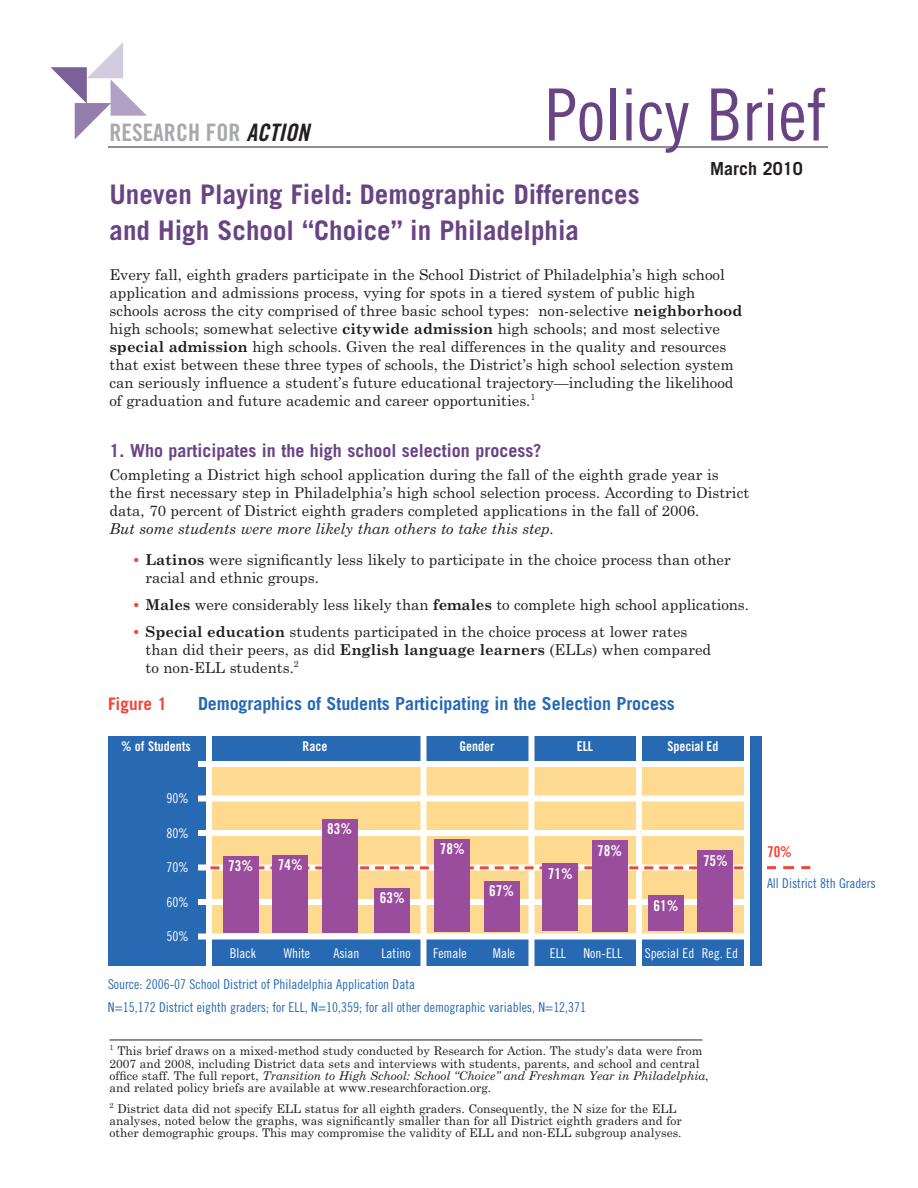
<style>
.page{position:relative;width:918px;height:1188px;background:#fff}
.page>*{position:absolute;margin:0;border:0;box-sizing:border-box;transform-origin:0 0}
.t1{font:72px "Trade Gothic Cond Eighteen";color:#684485}
.t2{font:700 27px/36px "Trade Gothic";color:#684485}
.t3{font:24px "Trade Gothic Bold Cond Twenty";color:#a8a9ad}
.t4{font:700 18px "Trade Gothic";letter-spacing:-.005em;color:#2869b3}
.t5{font:700 18px "Trade Gothic";color:#684485}
.t6{font:700 18px "Trade Gothic";color:#231f20}
.t7{font:700 17.25px "Trade Gothic";color:#ef4637}
.t8{font:15px/18px "Century Schoolbook";color:#231f20}
.t9{font:italic 15px "Century Schoolbook";color:#231f20}
.t10{font:15px "Trade Gothic Bold Cond Twenty";color:#fff}
.t11{font:15px "Trade Gothic Bold Cond Twenty";color:#ef4637}
.t12{font:13.5px/22.5px "Trade Gothic Cond Eighteen";color:#2869b3}
.t13{font:13.5px "Trade Gothic Cond Eighteen";color:#fff}
.t14{font:13.5px "Trade Gothic Bold Cond Twenty";color:#fff}
.t15{font:12px/12.3px "Century Schoolbook";color:#231f20}
.t16{font:7.5px "Century Schoolbook";color:#231f20}
.s1{font-family:"Trade Gothic Bold Cond Twenty Obl";color:#231f20}
.s2{font-weight:700}
.s3{font-weight:700;color:#ef4637}
.s4{font-style:italic}
</style>
<div class="page">
<hr style="left:108px;top:147px;width:720px;height:1px;background:#231f20">
<svg style="left:50px;top:42px;width:97px;height:97px"></svg>
<hr style="left:110px;top:1040px;width:592px;height:1px;background:#231f20">
<div style="left:108px;top:736px;width:654px;height:230px;background:#2869b3"></div>
<div style="left:209px;top:765px;width:538px;height:172px;background:#feda90"></div>
<div style="left:198px;top:761px;width:546px;height:6px;background:#fff"></div>
<div style="left:198px;top:796px;width:546px;height:6px;background:#fff"></div>
<div style="left:198px;top:830px;width:546px;height:6px;background:#fff"></div>
<svg style="left:198px;top:865px;width:546px;height:6px"></svg>
<div style="left:198px;top:899px;width:546px;height:6px;background:#fff"></div>
<div style="left:198px;top:934px;width:550px;height:6px;background:#fff"></div>
<div style="left:206px;top:736px;width:6px;height:237px;background:#fff"></div>
<div style="left:528px;top:735px;width:6px;height:239px;background:#fff"></div>
<div style="left:420px;top:735px;width:6px;height:238px;background:#fff"></div>
<div style="left:744px;top:735px;width:6px;height:240px;background:#fff"></div>
<div style="left:636px;top:735px;width:6px;height:240px;background:#fff"></div>
<svg style="left:210px;top:866px;width:533px;height:3px"></svg>
<div style="left:374px;top:888px;width:36px;height:44px;background:#9a4c9d"></div>
<div style="left:272px;top:855px;width:36px;height:77px;background:#9a4c9d"></div>
<div style="left:434px;top:839px;width:36px;height:93px;background:#9a4c9d"></div>
<div style="left:322px;top:819px;width:36px;height:113px;background:#9a4c9d"></div>
<div style="left:223px;top:856px;width:36px;height:76px;background:#9a4c9d"></div>
<div style="left:484px;top:881px;width:36px;height:51px;background:#9a4c9d"></div>
<div style="left:542px;top:863px;width:36px;height:68px;background:#9a4c9d"></div>
<div style="left:592px;top:840px;width:36px;height:92px;background:#9a4c9d"></div>
<div style="left:648px;top:896px;width:36px;height:35px;background:#9a4c9d"></div>
<div style="left:698px;top:850px;width:36px;height:82px;background:#9a4c9d"></div>
<svg style="left:767px;top:866px;width:43px;height:3px"></svg>
<h3 class="t3" style="left:109px;top:123px;width:201px">RESEARCH FOR <span class="s1">ACTION</span></h3>
<h1 class="t1" style="left:545px;top:88px;width:283px">Policy Brief</h1>
<p class="t6" style="left:710px;top:162px;width:94px">March 2010</p>
<h2 class="t2" style="left:110px;top:179px;width:532px">Uneven Playing Field: Demographic Differences and High School “Choice” in Philadelphia</h2>
<p class="t8" style="left:109px;top:266px;width:635px">Every fall, eighth graders participate in the School District of Philadelphia’s high school application and admissions process, vying for spots in a tiered system of public high schools across the city comprised of three basic school types: non-selective <span class="s2">neighborhood </span>high schools; somewhat selective <span class="s2">citywide admission</span> high schools; and most selective <span class="s2">special admission</span> high schools. Given the real differences in the quality and resources that exist between these three types of schools, the District’s high school selection system can seriously influence a student’s future educational trajectory—including the likelihood of graduation and future academic and career opportunities.<sup>1</sup></p>
<p class="t5" style="left:110px;top:444px;width:433px">1. Who participates in the high school selection process?</p>
<p class="t8" style="left:109px;top:466px;width:641px">Completing a District high school application during the fall of the eighth grade year is<br>the first necessary step in Philadelphia’s high school selection process. According to District data, 70 percent of District eighth graders completed applications in the fall of 2006.</p>
<p class="t9" style="left:109px;top:520px;width:446px">But some students were more likely than others to take this step.</p>
<p class="t8" style="left:145px;top:551px;width:587px;text-indent:-13px"><span class="s3">•</span> <span class="s2">Latinos</span> were significantly less likely to participate in the choice process than other racial and ethnic groups.</p>
<p class="t8" style="left:132px;top:596px;width:619px"><span class="s3">•</span> <span class="s2">Males</span> were considerably less likely than <span class="s2">females</span> to complete high school applications.</p>
<p class="t8" style="left:145px;top:623px;width:567px;text-indent:-13px"><span class="s3">•</span> <span class="s2">Special education</span> students participated in the choice process at lower rates than did their peers, as did <span class="s2">English language learners</span> (ELLs) when compared to non-ELL students.<sup>2</sup></p>
<p class="t7" style="left:108px;top:698px;width:60px">Figure 1</p>
<p class="t4" style="left:198px;top:697px;width:478px">Demographics of Students Participating in the Selection Process</p>
<p class="t14" style="left:121px;top:741px;width:71px">% of Students</p>
<p class="t14" style="left:303px;top:741px;width:26px">Race</p>
<p class="t14" style="left:459px;top:741px;width:37px">Gender</p>
<p class="t14" style="left:577px;top:741px;width:18px">ELL</p>
<p class="t14" style="left:667px;top:741px;width:53px">Special Ed</p>
<p class="t13" style="left:167px;top:793px;width:24px">90%</p>
<p class="t13" style="left:167px;top:828px;width:24px">80%</p>
<p class="t13" style="left:167px;top:862px;width:24px">70%</p>
<p class="t13" style="left:167px;top:897px;width:24px">60%</p>
<p class="t13" style="left:167px;top:931px;width:24px">50%</p>
<p class="t10" style="left:228px;top:860px;width:26px">73%</p>
<p class="t10" style="left:278px;top:859px;width:26px">74%</p>
<p class="t10" style="left:327px;top:823px;width:26px">83%</p>
<p class="t10" style="left:380px;top:892px;width:26px">63%</p>
<p class="t10" style="left:440px;top:844px;width:26px">78%</p>
<p class="t10" style="left:489px;top:886px;width:26px">67%</p>
<p class="t10" style="left:548px;top:868px;width:26px">71%</p>
<p class="t10" style="left:597px;top:845px;width:26px">78%</p>
<p class="t10" style="left:654px;top:900px;width:26px">61%</p>
<p class="t10" style="left:703px;top:855px;width:26px">75%</p>
<p class="t13" style="left:230px;top:948px;width:28px">Black</p>
<p class="t13" style="left:284px;top:948px;width:28px">White</p>
<p class="t13" style="left:333px;top:948px;width:28px">Asian</p>
<p class="t13" style="left:381px;top:948px;width:31px">Latino</p>
<p class="t13" style="left:433px;top:948px;width:35px">Female</p>
<p class="t13" style="left:493px;top:948px;width:24px">Male</p>
<p class="t13" style="left:550px;top:948px;width:18px">ELL</p>
<p class="t13" style="left:584px;top:948px;width:40px">Non-ELL</p>
<p class="t13" style="left:645px;top:948px;width:95px">Special Ed Reg. Ed</p>
<p class="t12" style="left:108px;top:974px;width:480px">Source: 2006-07 School District of Philadelphia Application Data<br>N=15,172 District eighth graders; for ELL, N=10,359; for all other demographic variables, N=12,371</p>
<p class="t16" style="left:110px;top:1043px;width:6px">1</p>
<p class="t15" style="left:109px;top:1045px;width:601px;text-indent:8px">This brief draws on a mixed-method study conducted by Research for Action. The study’s data were from 2007 and 2008, including District data sets and interviews with students, parents, and school and central office staff. The full report, <span class="s4">Transition to High School: School “Choice” and Freshman Year in Philadelphia</span>, and related policy briefs are available at www.researchforaction.org.</p>
<p class="t16" style="left:110px;top:1101px;width:6px">2</p>
<p class="t15" style="left:109px;top:1103px;width:574px;text-align:center">District data did not specify ELL status for all eighth graders. Consequently, the N size for the ELL analyses, noted below the graphs, was significantly smaller than for all District eighth graders and for other demographic groups. This may compromise the validity of ELL and non-ELL subgroup analyses.</p>
<p class="t11" style="left:767px;top:846px;width:26px">70%</p>
<p class="t12" style="left:767px;top:873px;width:110px">All District 8th Graders</p>
</div>
